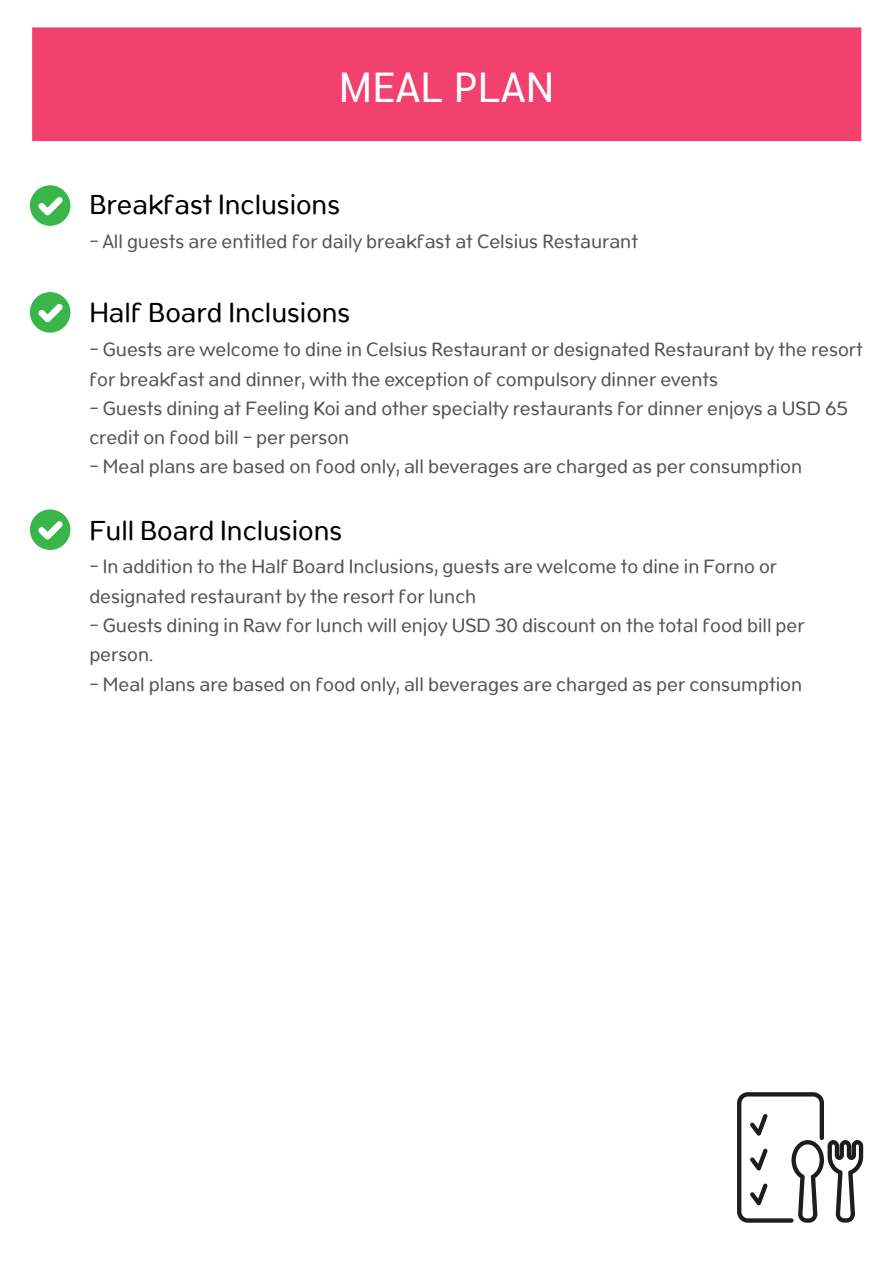
<style>
.page{position:relative;width:893px;height:1264px;background:#fff}
.page>*{position:absolute;margin:0;border:0;box-sizing:border-box;transform-origin:0 0}
.t1{font:42px "Sarabun";color:#fff}
.t2{font:30px "Opun";color:#000}
.t3{font:21px/29.2px "Opun";color:#545454}
</style>
<div class="page">
<div style="left:31px;top:26px;width:831px;height:116px;background:#f2416d"></div>
<hr style="left:30px;top:27px;width:2px;height:114px;background:#fff">
<hr style="left:861px;top:27px;width:2px;height:114px;background:#fff">
<hr style="left:30px;top:25px;width:833px;height:2px;background:#fff">
<hr style="left:30px;top:141px;width:833px;height:2px;background:#fff">
<svg style="left:30px;top:185px;width:40px;height:41px"></svg>
<svg style="left:30px;top:292px;width:40px;height:40px"></svg>
<svg style="left:30px;top:509px;width:40px;height:41px"></svg>
<svg style="left:737px;top:1092px;width:126px;height:130px"></svg>
<p class="t1" style="left:339px;top:57px;width:217px">MEAL PLAN</p>
<p class="t2" style="left:89px;top:186px;width:252px">Breakfast Inclusions</p>
<p class="t3" style="left:89px;top:226px;width:550px">- All guests are entitled for daily breakfast at Celsius Restaurant</p>
<p class="t2" style="left:89px;top:294px;width:262px">Half Board Inclusions</p>
<p class="t3" style="left:89px;top:334px;width:774px">- Guests are welcome to dine in Celsius Restaurant or designated Restaurant by the resort for breakfast and dinner, with the exception of compulsory dinner events</p>
<p class="t3" style="left:89px;top:393px;width:760px">- Guests dining at Feeling Koi and other specialty restaurants for dinner enjoys a USD 65 credit on food bill - per person</p>
<p class="t3" style="left:89px;top:451px;width:714px">- Meal plans are based on food only, all beverages are charged as per consumption</p>
<p class="t2" style="left:89px;top:512px;width:254px">Full Board Inclusions</p>
<p class="t3" style="left:89px;top:551px;width:689px">- In addition to the Half Board Inclusions, guests are welcome to dine in Forno or designated restaurant by the resort for lunch</p>
<p class="t3" style="left:89px;top:610px;width:716px">- Guests dining in Raw for lunch will enjoy USD 30 discount on the total food bill per person.</p>
<p class="t3" style="left:89px;top:668px;width:714px">- Meal plans are based on food only, all beverages are charged as per consumption</p>
</div>
